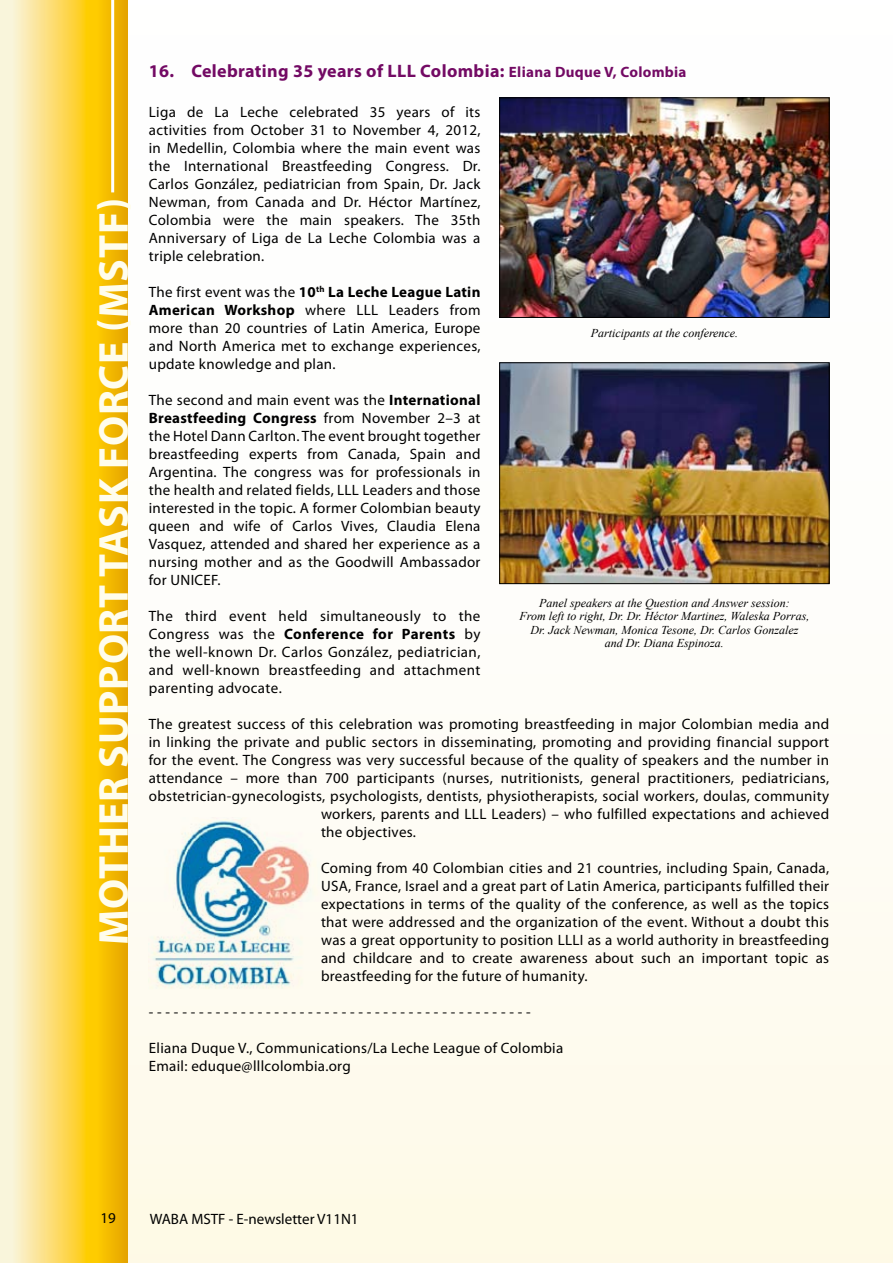
<style>
.page{position:relative;width:893px;height:1263px;background:#fff}
.page>*{position:absolute;margin:0;border:0;box-sizing:border-box;transform-origin:0 0}
.t1{font:700 42px "Myriad Pro";letter-spacing:.02em;color:#fffded}
.t2{font:700 18px "Myriad Pro";letter-spacing:.02em;color:#730a64}
.t3{font:15px/18px "Myriad Pro";letter-spacing:.02em;color:#000;text-align:justify}
.t4{font:15px "Myriad Pro";color:#000}
.t5{font:italic 12px/13.5px "Times New Roman";color:#000;text-align:center}
.s1{font-size:15px}
.s2{font-weight:700}
</style>
<div class="page">
<div style="left:0;top:0;width:893px;height:1263px;background:linear-gradient(to bottom,#feffff,#fefaea)"></div>
<svg style="left:0;top:0;width:128px;height:1263px;background:#f9d861"></svg>
<hr style="left:111px;top:0;width:3px;height:192px;background:#fff">
<img style="left:501px;top:100px;width:326px;height:216px">
<div style="left:499px;top:98px;width:330px;height:220px;border:1px solid #000"></div>
<img style="left:501px;top:364px;width:326px;height:218px">
<div style="left:499px;top:362px;width:330px;height:222px;border:1px solid #000"></div>
<img style="left:149px;top:817px;width:172px;height:175px">
<h1 class="t1" style="left:86px;top:945px;width:749px;rotate:-90deg">Mother Support Task Force (MSTF)</h1>
<p class="t2" style="left:149px;top:59px;width:539px">16. Celebrating 35 years of LLL Colombia: <span class="s1">Eliana Duque V, Colombia</span></p>
<p class="t3" style="left:149px;top:103px;width:333px">Liga de La Leche celebrated 35 years of its activities from October 31 to November 4, 2012, in Medellin, Colombia where the main event was the International Breastfeeding Congress. Dr.<br>Carlos González, pediatrician from Spain, Dr. Jack Newman, from Canada and Dr. Héctor Martínez, Colombia were the main speakers. The 35th Anniversary of Liga de La Leche Colombia was a triple celebration.</p>
<p class="t3" style="left:149px;top:283px;width:333px">The first event was the <span class="s2">10</span><sup>th</sup> <span class="s2">La Leche League Latin American Workshop</span> where LLL Leaders from more than 20 countries of Latin America, Europe and North America met to exchange experiences, update knowledge and plan.</p>
<p class="t3" style="left:149px;top:391px;width:333px">The second and main event was the <span class="s2">International Breastfeeding Congress</span> from November 2–3 at the Hotel Dann Carlton. The event brought together breastfeeding experts from Canada, Spain and Argentina. The congress was for professionals in the health and related fields, LLL Leaders and those interested in the topic. A former Colombian beauty queen and wife of Carlos Vives, Claudia Elena Vasquez, attended and shared her experience as a nursing mother and as the Goodwill Ambassador for UNICEF.</p>
<p class="t3" style="left:149px;top:607px;width:333px">The third event held simultaneously to the Congress was the <span class="s2">Conference for Parents</span> by the well-known Dr. Carlos González, pediatrician, and well-known breastfeeding and attachment parenting advocate.</p>
<p class="t3" style="left:149px;top:715px;width:682px">The greatest success of this celebration was promoting breastfeeding in major Colombian media and</p>
<p class="t3" style="left:149px;top:733px;width:682px">in linking the private and public sectors in disseminating, promoting and providing financial support</p>
<p class="t3" style="left:149px;top:751px;width:682px">for the event. The Congress was very successful because of the quality of speakers and the number in</p>
<p class="t3" style="left:149px;top:769px;width:682px">attendance – more than 700 participants (nurses, nutritionists, general practitioners, pediatricians,</p>
<p class="t3" style="left:149px;top:787px;width:682px">obstetrician-gynecologists, psychologists, dentists, physiotherapists, social workers, doulas, community</p>
<p class="t3" style="left:321px;top:805px;width:510px">workers, parents and LLL Leaders) – who fulfilled expectations and achieved</p>
<p class="t3" style="left:321px;top:823px;width:96px">the objectives.</p>
<p class="t3" style="left:321px;top:859px;width:510px">Coming from 40 Colombian cities and 21 countries, including Spain, Canada, USA, France, Israel and a great part of Latin America, participants fulfilled their expectations in terms of the quality of the conference, as well as the topics that were addressed and the organization of the event. Without a doubt this was a great opportunity to position LLLI as a world authority in breastfeeding and childcare and to create awareness about such an important topic as breastfeeding for the future of humanity.</p>
<p class="t3" style="left:149px;top:1003px;width:383px">- - - - - - - - - - - - - - - - - - - - - - - - - - - - - - - - - - - - - - - - - - - - - -</p>
<p class="t3" style="left:149px;top:1039px;width:416px">Eliana Duque V., Communications/La Leche League of Colombia<br>Email: eduque@lllcolombia.org</p>
<p class="t5" style="left:591px;top:326px;width:149px">Participants at the conference.</p>
<p class="t5" style="left:519px;top:596px;width:291px">Panel speakers at the Question and Answer session:<br>From left to right, Dr. Dr. Héctor Martinez, Waleska Porras, Dr. Jack Newman, Monica Tesone, Dr. Carlos Gonzalez<br>and Dr. Diana Espinoza.</p>
<p class="t3" style="left:100px;top:1209px;width:17px">19</p>
<p class="t4" style="left:150px;top:1209px;width:210px">WABA MSTF - E-newsletter V11N1</p>
</div>
